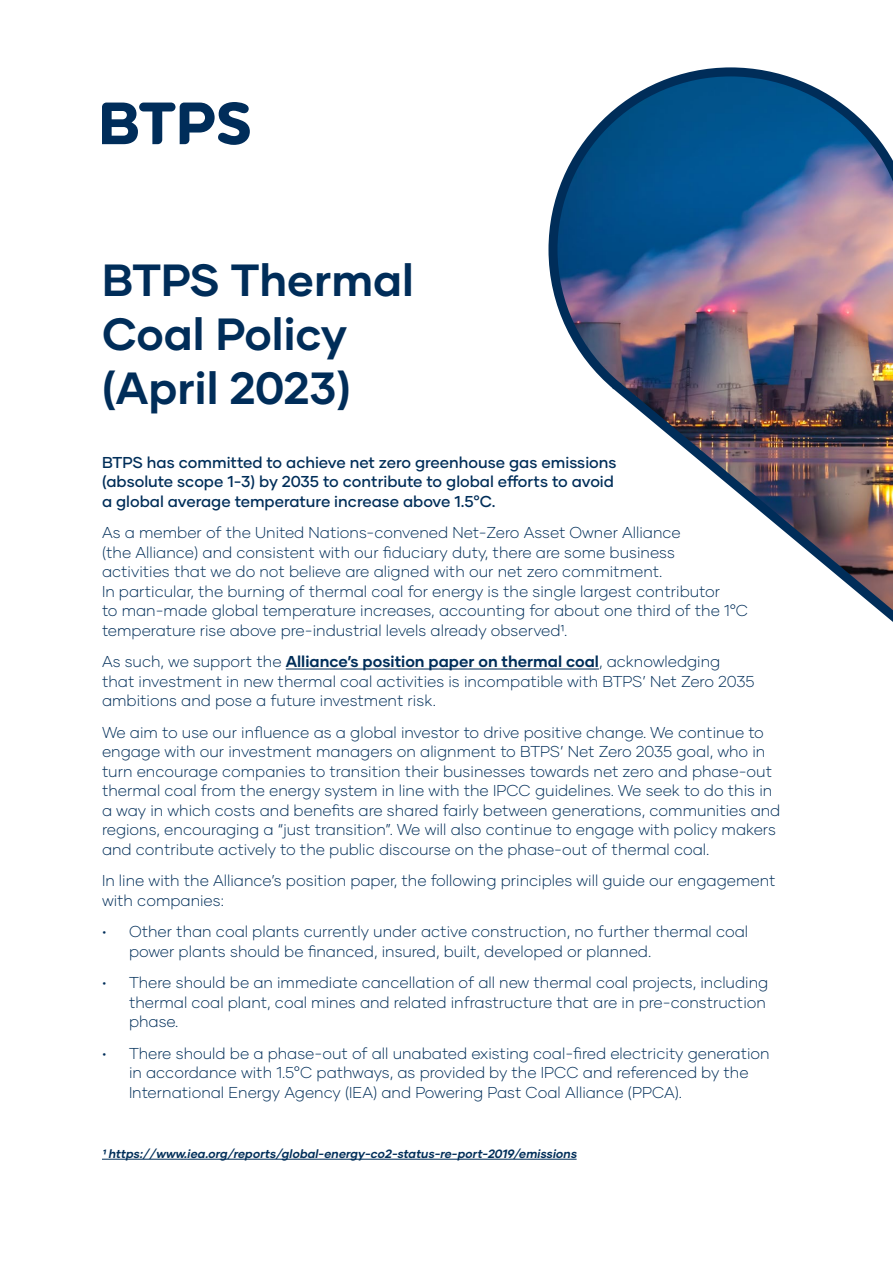
<style>
.page{position:relative;width:893px;height:1263px;background:#fff}
.page>*{position:absolute;margin:0;border:0;box-sizing:border-box;transform-origin:0 0}
.t1{font:700 45px/54px "Gilmer";color:#002d59}
.t2{font:300 15.75px/19.5px "Gilmer";color:#002e59}
.t3{font:500 15.75px/19.5px "Gilmer";color:#002e59}
.t4{font:italic 700 12px "Gilmer";color:#002e59}
.s1{font-weight:700}
</style>
<div class="page">
<hr style="left:286px;top:669px;width:313px;height:1px;background:#002e59">
<hr style="left:102px;top:1159px;width:475px;height:1px;background:#002e59">
<svg style="left:102px;top:102px;width:148px;height:43px"></svg>
<img style="left:548px;top:67px;width:345px;height:555px">
<h1 class="t1" style="left:102px;top:253px;width:314px">BTPS Thermal<br>Coal Policy (April 2023)</h1>
<p class="t3" style="left:102px;top:452px;width:516px">BTPS has committed to achieve net zero greenhouse gas emissions (absolute scope 1-3) by 2035 to contribute to global efforts to avoid a global average temperature increase above 1.5°C.</p>
<p class="t2" style="left:102px;top:523px;width:648px">As a member of the United Nations-convened Net-Zero Asset Owner Alliance<br>(the Alliance) and consistent with our fiduciary duty, there are some business<br>activities that we do not believe are aligned with our net zero commitment.<br>In particular, the burning of thermal coal for energy is the single largest contributor<br>to man-made global temperature increases, accounting for about one third of the 1°C temperature rise above pre-industrial levels already observed1.</p>
<p class="t2" style="left:102px;top:652px;width:654px">As such, we support the <span class="s1">Alliance’s position paper on thermal coal</span>, acknowledging that investment in new thermal coal activities is incompatible with BTPS’ Net Zero 2035 ambitions and pose a future investment risk.</p>
<p class="t2" style="left:102px;top:722px;width:680px">We aim to use our influence as a global investor to drive positive change. We continue to engage with our investment managers on alignment to BTPS’ Net Zero 2035 goal, who in turn encourage companies to transition their businesses towards net zero and phase-out thermal coal from the energy system in line with the IPCC guidelines. We seek to do this in a way in which costs and benefits are shared fairly between generations, communities and regions, encouraging a “just transition”. We will also continue to engage with policy makers and contribute actively to the public discourse on the phase-out of thermal coal.</p>
<p class="t2" style="left:102px;top:871px;width:675px">In line with the Alliance’s position paper, the following principles will guide our engagement with companies:</p>
<p class="t2" style="left:129px;top:922px;width:621px;text-indent:-27px">• Other than coal plants currently under active construction, no further thermal coal power plants should be financed, insured, built, developed or planned.</p>
<p class="t2" style="left:129px;top:973px;width:641px;text-indent:-27px">• There should be an immediate cancellation of all new thermal coal projects, including thermal coal plant, coal mines and related infrastructure that are in pre-construction phase.</p>
<p class="t2" style="left:129px;top:1043px;width:642px;text-indent:-27px">• There should be a phase-out of all unabated existing coal-fired electricity generation in accordance with 1.5°C pathways, as provided by the IPCC and referenced by the<br>International Energy Agency (IEA) and Powering Past Coal Alliance (PPCA).</p>
<p class="t4" style="left:102px;top:1146px;width:479px">1https://www.iea.org/reports/global-energy-co2-status-re-port-2019/emissions</p>
</div>
